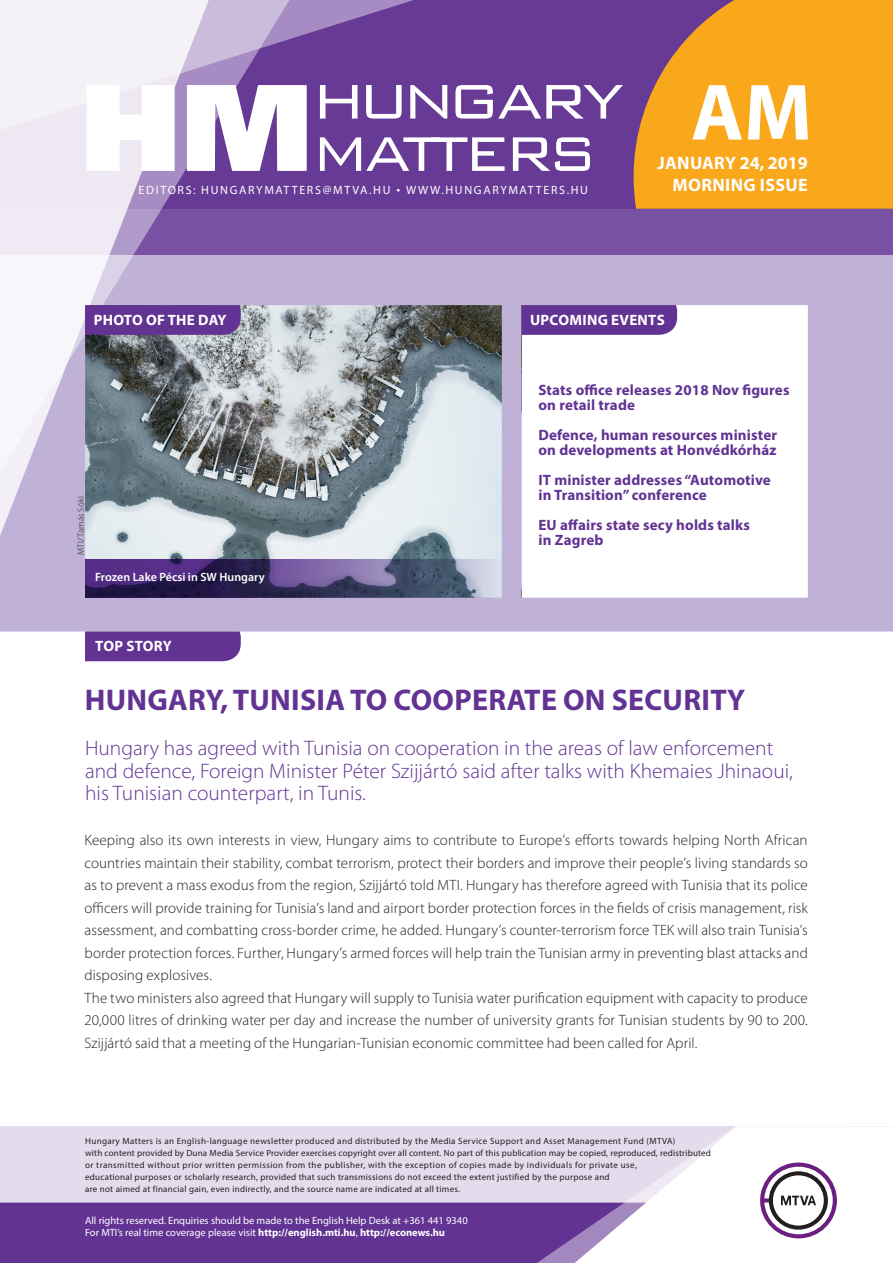
<style>
.page{position:relative;width:893px;height:1263px;background:#fff}
.page>*{position:absolute;margin:0;border:0;box-sizing:border-box;transform-origin:0 0}
.t1{font:700 80.55px "Myriad Pro";color:#fff}
._00_borito_cimsor{font:700 30px "Myriad Pro";letter-spacing:.01em;color:#623393}
._00_borito_alcimsor{font:300 21px/22.5px "Myriad Pro";color:#623393}
.t2{font:700 18px "Myriad Pro";color:#fff}
.t3{font:700 18px "Myriad Pro";letter-spacing:.02em;color:#fff}
._03_kenyer_szöveg-1{font:300 15px/22.5px "Myriad Pro";letter-spacing:.005em;color:#231f20;text-align:justify}
._00_borito_cimsorkic{font:700 15px/15px "Myriad Pro";letter-spacing:.01em;color:#623393}
.t4{font:700 15px "Myriad Pro";letter-spacing:.02em;color:#fff}
.t5{font:12px "Myriad Pro";letter-spacing:.14em;color:#fff}
._04_kepalairas{font:600 12px "Myriad Pro";color:#fff}
.t6{font:10.5px/12px "Myriad Pro";color:#fff}
.t7{font:9px/12px "Myriad Pro";letter-spacing:.03em;color:#231f20}
._03_kenyer_szöveg-1-2{font:300 9px "Myriad Pro";letter-spacing:.03em;color:#231f20}
.s1{font-family:"Geogrotesque"}
.s2{font-weight:700}
</style>
<div class="page">
<div style="left:0;top:1126px;width:893px;height:137px;background:#e4dcec"></div>
<div style="left:0;top:1202px;width:506px;height:61px;background:#623393"></div>
<svg style="left:506px;top:1202px;width:69px;height:61px;background:#6b3e99"></svg>
<svg style="left:575px;top:1126px;width:318px;height:137px"></svg>
<svg style="left:0;top:255px;width:893px;height:376px"></svg>
<div style="left:0;top:0;width:893px;height:255px;background:linear-gradient(to bottom,#633493,#72489e)"></div>
<svg style="left:634px;top:0;width:259px;height:209px;background:#ea9c26"></svg>
<svg style="left:225px;top:221px;width:83px;height:287px;background:#a09daf"></svg>
<svg style="left:225px;top:0;width:257px;height:221px;background:#744c9f"></svg>
<svg style="left:0;top:0;width:225px;height:610px"></svg>
<svg style="left:87px;top:85px;width:88px;height:86px"></svg>
<svg style="left:187px;top:85px;width:120px;height:86px"></svg>
<svg style="left:320px;top:85px;width:37px;height:34px"></svg>
<svg style="left:366px;top:85px;width:36px;height:34px"></svg>
<svg style="left:410px;top:85px;width:37px;height:34px"></svg>
<svg style="left:455px;top:85px;width:168px;height:34px"></svg>
<svg style="left:320px;top:137px;width:185px;height:34px"></svg>
<svg style="left:513px;top:137px;width:77px;height:34px"></svg>
<div style="left:85px;top:631px;width:156px;height:30px;background:#623393"></div>
<svg style="left:521px;top:305px;width:156px;height:30px;background:#653795"></svg>
<div style="left:85px;top:305px;width:156px;height:30px;background:#623393"></div>
<svg style="left:85px;top:559px;width:417px;height:39px;background:#534979"></svg>
<p class="t5" style="left:139px;top:182px;width:451px">EDITORS: HUNGARYMATTERS@MTVA.HU <span class="s1">¬</span> WWW.HUNGARYMATTERS.HU</p>
<h1 class="t1" style="left:691px;top:60px;width:122px">AM</h1>
<p class="t2" style="left:657px;top:151px;width:152px">January 24, 2019</p>
<p class="t3" style="left:673px;top:173px;width:137px">MORNING ISSUE</p>
<p class="t4" style="left:94px;top:310px;width:134px">PHOTO OF THE DAY</p>
<p class="t4" style="left:530px;top:310px;width:136px">UPCOMING EVENTS</p>
<p class="_03_kenyer_szöveg-1-2" style="left:76px;top:555px;width:60px;rotate:-90deg">MTI/Tamás Sóki</p>
<p class="_04_kepalairas" style="left:95px;top:569px;width:171px">Frozen Lake Pécsi in SW Hungary</p>
<p class="t4" style="left:95px;top:636px;width:78px">TOP STORY</p>
<p class="_00_borito_cimsorkic" style="left:538px;top:382px;width:253px">Stats office releases 2018 Nov figures on retail trade</p>
<p class="_00_borito_cimsorkic" style="left:538px;top:427px;width:240px">Defence, human resources minister on developments at Honvédkórház</p>
<p class="_00_borito_cimsorkic" style="left:538px;top:472px;width:234px">IT minister addresses “Automotive in Transition” conference</p>
<p class="_00_borito_cimsorkic" style="left:538px;top:517px;width:213px">EU affairs state secy holds talks in Zagreb</p>
<p class="_00_borito_cimsor" style="left:85px;top:680px;width:662px">HUNGARY, TUN ISIA TO COOPERATE ON SECURITY</p>
<p class="_00_borito_alcimsor" style="left:85px;top:737px;width:709px">Hungary has agreed with Tunisia on cooperation in the areas of law enforcement and defence, Foreign Minister Péter Szijjártó said after talks with Khemaies Jhinaoui, his Tunisian counterpart, in Tunis.</p>
<p class="_03_kenyer_szöveg-1" style="left:85px;top:829px;width:725px">Keeping also its own interests in view, Hungary aims to contribute to Europe’s efforts towards helping North African countries maintain their stability, combat terrorism, protect their borders and improve their people’s living standards so as to prevent a mass exodus from the region, Szijjártó told MTI. Hungary has therefore agreed with Tunisia that its police officers will provide training for Tunisia’s land and airport border protection forces in the fields of crisis management, risk assessment, and combatting cross-border crime, he added. Hungary’s counter-terrorism force TEK will also train Tunisia’s border protection forces. Further, Hungary’s armed forces will help train the Tunisian army in preventing blast attacks and disposing explosives.</p>
<p class="_03_kenyer_szöveg-1" style="left:85px;top:986px;width:725px">The two ministers also agreed that Hungary will supply to Tunisia water purification equipment with capacity to produce 20,000 litres of drinking water per day and increase the number of university grants for Tunisian students by 90 to 200.<br>Szijjártó said that a meeting of the Hungarian-Tunisian economic committee had been called for April.</p>
<p class="t7" style="left:85px;top:1134px;width:627px">Hungary Matters is an English-language newsletter produced and distributed by the Media Service Support and Asset Management Fund (MTVA)<br>with content provided by Duna Media Service Provider exercises copyright over all content. No part of this publication may be copied, reproduced, redistributed or transmitted without prior written permission from the publisher, with the exception of copies made by individuals for private use,<br>educational purposes or scholarly research, provided that such transmissions do not exceed the extent justified by the purpose and<br>are not aimed at financial gain, even indirectly, and the source name are indicated at all times.</p>
<p class="t6" style="left:85px;top:1214px;width:384px">All rights reserved. Enquiries should be made to the English Help Desk at +361 441 9340<br>For MTI’s real time coverage please visit <span class="s2">http://english.mti.hu</span>, <span class="s2">http://econews.hu</span></p>
</div>
